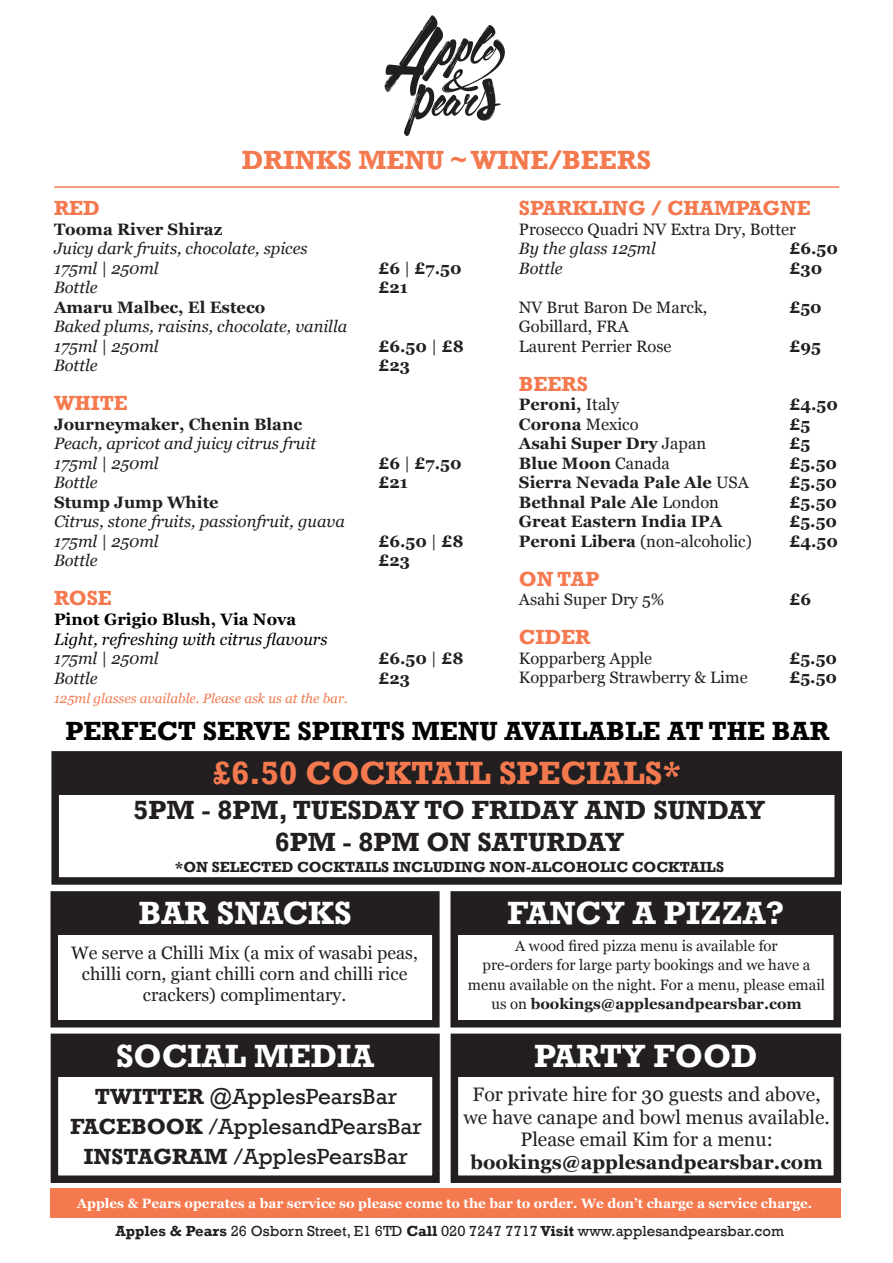
<style>
.page{position:relative;width:893px;height:1263px;background:#fff}
.page>*{position:absolute;margin:0;border:0;box-sizing:border-box;transform-origin:0 0}
.t1{font:700 33px "Rockwell";color:#fff}
.t2{font:700 33px "Rockwell";color:#f4794f}
.t3{font:700 27px "Rockwell";color:#231f20}
.t4{font:700 27px "Rockwell";color:#000}
.t5{font:700 27px "Rockwell";color:#f4794f}
.t6{font:22.5px "Rockwell";color:#231f20}
.t7{font:700 21px "Rockwell";color:#f4794f}
.t8{font:19.5px/22.5px "Georgia";color:#231f20;text-align:center}
.t9{font:700 19.5px "Georgia";color:#231f20}
.t10{font:18px/21px "Georgia";color:#231f20;text-align:center}
.t11{font:700 16.5px "Georgia";color:#231f20}
.t12{font:italic 16.5px "Georgia";color:#231f20}
.t13{font:16.5px "Georgia";color:#231f20}
.t14{font:italic 16.5px "Georgia";color:#000}
.t15{font:700 16.5px "Georgia";color:#000}
.t16{font:15px/19.5px "Georgia";color:#231f20;text-align:center}
.t17{font:15px "Rockwell";color:#231f20}
.t18{font:700 15px "Rockwell";color:#231f20}
.t19{font:700 13.5px "Georgia";color:#fff}
.t20{font:italic 13.5px "Georgia";color:#f4794f}
.s1{font-weight:400}
.s2{font-weight:700}
</style>
<div class="page">
<div style="left:51px;top:891px;width:389px;height:136px;border:8px solid #231f20"></div>
<hr style="left:54px;top:186px;width:785px;height:2px;background:#f4794f">
<svg style="left:385px;top:15px;width:120px;height:121px"></svg>
<div style="left:51px;top:751px;width:791px;height:134px;border:8px solid #231f20"></div>
<div style="left:55px;top:755px;width:783px;height:39px;background:#231f20"></div>
<div style="left:50px;top:1188px;width:791px;height:30px;background:#f4794f"></div>
<div style="left:51px;top:1033px;width:389px;height:150px;border:8px solid #231f20"></div>
<div style="left:52px;top:1037px;width:386px;height:40px;background:#231f20"></div>
<div style="left:451px;top:1033px;width:390px;height:150px;border:8px solid #231f20"></div>
<div style="left:452px;top:1037px;width:387px;height:40px;background:#231f20"></div>
<div style="left:52px;top:895px;width:386px;height:39px;background:#231f20"></div>
<div style="left:450px;top:891px;width:391px;height:136px;border:8px solid #231f20"></div>
<div style="left:452px;top:895px;width:387px;height:39px;background:#231f20"></div>
<p class="t5" style="left:242px;top:143px;width:410px">DRINKS MENU ~ WINE/BEERS</p>
<p class="t7" style="left:54px;top:195px;width:48px">RED</p>
<p class="t11" style="left:54px;top:219px;width:170px">Tooma River Shiraz</p>
<p class="t12" style="left:54px;top:239px;width:255px">Juicy dark fruits, chocolate, spices</p>
<p class="t12" style="left:54px;top:258px;width:106px">175ml | 250ml</p>
<p class="t11" style="left:378px;top:258px;width:85px">£6 <span class="s1">|</span> £7.50</p>
<p class="t12" style="left:54px;top:278px;width:45px">Bottle</p>
<p class="t11" style="left:378px;top:278px;width:31px">£21</p>
<p class="t11" style="left:54px;top:297px;width:213px">Amaru Malbec, El Esteco</p>
<p class="t12" style="left:54px;top:317px;width:295px">Baked plums, raisins, chocolate, vanilla</p>
<p class="t12" style="left:54px;top:336px;width:106px">175ml | 250ml</p>
<p class="t11" style="left:378px;top:336px;width:87px">£6.50 <span class="s1">|</span> £8</p>
<p class="t12" style="left:54px;top:356px;width:45px">Bottle</p>
<p class="t11" style="left:378px;top:356px;width:34px">£23</p>
<p class="t7" style="left:54px;top:390px;width:75px">WHITE</p>
<p class="t11" style="left:54px;top:414px;width:250px">Journeymaker, Chenin Blanc</p>
<p class="t12" style="left:54px;top:434px;width:264px">Peach, apricot and juicy citrus fruit</p>
<p class="t12" style="left:54px;top:453px;width:106px">175ml | 250ml</p>
<p class="t11" style="left:378px;top:453px;width:85px">£6 <span class="s1">|</span> £7.50</p>
<p class="t12" style="left:54px;top:473px;width:45px">Bottle</p>
<p class="t11" style="left:378px;top:473px;width:31px">£21</p>
<p class="t11" style="left:54px;top:492px;width:166px">Stump Jump White</p>
<p class="t12" style="left:54px;top:512px;width:292px">Citrus, stone fruits, passionfruit, guava</p>
<p class="t12" style="left:54px;top:531px;width:106px">175ml | 250ml</p>
<p class="t11" style="left:378px;top:531px;width:87px">£6.50 <span class="s1">|</span> £8</p>
<p class="t12" style="left:54px;top:551px;width:45px">Bottle</p>
<p class="t11" style="left:378px;top:551px;width:34px">£23</p>
<p class="t7" style="left:54px;top:585px;width:59px">ROSE</p>
<p class="t15" style="left:54px;top:610px;width:244px">Pinot Grigio Blush, Via Nova</p>
<p class="t14" style="left:54px;top:630px;width:275px">Light, refreshing with citrus flavours</p>
<p class="t12" style="left:54px;top:649px;width:106px">175ml | 250ml</p>
<p class="t11" style="left:378px;top:649px;width:87px">£6.50 <span class="s1">|</span> £8</p>
<p class="t12" style="left:54px;top:669px;width:45px">Bottle</p>
<p class="t11" style="left:378px;top:669px;width:34px">£23</p>
<p class="t20" style="left:54px;top:691px;width:295px">125ml glasses available. Please ask us at the bar.</p>
<p class="t7" style="left:519px;top:195px;width:293px">SPARKLING / CHAMPAGNE</p>
<p class="t13" style="left:519px;top:220px;width:278px">Prosecco Quadri NV Extra Dry, Botter</p>
<p class="t12" style="left:519px;top:239px;width:138px">By the glass 125ml</p>
<p class="t11" style="left:789px;top:239px;width:50px">£6.50</p>
<p class="t12" style="left:519px;top:258px;width:45px">Bottle</p>
<p class="t11" style="left:789px;top:259px;width:35px">£30</p>
<p class="t13" style="left:519px;top:298px;width:190px">NV Brut Baron De Marck,</p>
<p class="t11" style="left:789px;top:298px;width:34px">£50</p>
<p class="t13" style="left:519px;top:317px;width:111px">Gobillard, FRA</p>
<p class="t13" style="left:519px;top:337px;width:154px">Laurent Perrier Rose</p>
<p class="t11" style="left:789px;top:337px;width:33px">£95</p>
<p class="t7" style="left:519px;top:371px;width:71px">BEERS</p>
<p class="t11" style="left:519px;top:395px;width:102px">Peroni, <span class="s1">Italy</span></p>
<p class="t11" style="left:789px;top:395px;width:50px">£4.50</p>
<p class="t11" style="left:519px;top:415px;width:121px">Corona <span class="s1">Mexico</span></p>
<p class="t11" style="left:789px;top:415px;width:23px">£5</p>
<p class="t11" style="left:519px;top:434px;width:189px">Asahi Super Dry <span class="s1">Japan</span></p>
<p class="t11" style="left:789px;top:434px;width:23px">£5</p>
<p class="t11" style="left:519px;top:454px;width:152px">Blue Moon <span class="s1">Canada</span></p>
<p class="t11" style="left:789px;top:454px;width:50px">£5.50</p>
<p class="t11" style="left:519px;top:473px;width:231px">Sierra Nevada Pale Ale <span class="s1">USA</span></p>
<p class="t11" style="left:789px;top:473px;width:50px">£5.50</p>
<p class="t11" style="left:519px;top:493px;width:202px">Bethnal Pale Ale <span class="s1">London</span></p>
<p class="t11" style="left:789px;top:493px;width:50px">£5.50</p>
<p class="t11" style="left:519px;top:512px;width:205px">Great Eastern India IPA</p>
<p class="t11" style="left:789px;top:512px;width:50px">£5.50</p>
<p class="t13" style="left:519px;top:532px;width:234px"><span class="s2">Peroni Libera</span> (non-alcoholic)</p>
<p class="t11" style="left:789px;top:532px;width:50px">£4.50</p>
<p class="t7" style="left:519px;top:566px;width:82px">ON TAP</p>
<p class="t13" style="left:519px;top:590px;width:147px">Asahi Super Dry 5%</p>
<p class="t11" style="left:789px;top:590px;width:24px">£6</p>
<p class="t7" style="left:519px;top:624px;width:73px">CIDER</p>
<p class="t13" style="left:519px;top:649px;width:135px">Kopparberg Apple</p>
<p class="t11" style="left:789px;top:649px;width:50px">£5.50</p>
<p class="t13" style="left:519px;top:668px;width:230px">Kopparberg Strawberry &amp; Lime</p>
<p class="t11" style="left:789px;top:668px;width:50px">£5.50</p>
<p class="t4" style="left:66px;top:714px;width:765px">PERFECT SERVE SPIRITS MENU AVAILABLE AT THE BAR</p>
<p class="t2" style="left:212px;top:753px;width:471px">£6.50 COCKTAIL SPECIALS*</p>
<p class="t3" style="left:134px;top:794px;width:197px">5PM - 8PM , TUESDAY</p>
<p class="t3" style="left:424px;top:794px;width:84px">TO FRIDAY</p>
<p class="t3" style="left:585px;top:794px;width:182px">AND SUNDAY</p>
<p class="t3" style="left:275px;top:825px;width:238px">6PM - 8PM ON SATURDAY</p>
<p class="t18" style="left:175px;top:857px;width:49px">*ON SELECTED</p>
<p class="t18" style="left:297px;top:857px;width:12px">COCKTAILS</p>
<p class="t18" style="left:393px;top:857px;width:332px">INCLUDING NON-ALCOHOLIC COCKTAILS</p>
<p class="t1" style="left:139px;top:893px;width:214px">BAR SNACKS</p>
<p class="t10" style="left:71px;top:942px;width:348px">We serve a Chilli Mix (a mix of wasabi peas, chilli corn, giant chilli corn and chilli rice crackers) complimentary.</p>
<p class="t1" style="left:116px;top:1036px;width:260px">SOCIAL MEDIA</p>
<p class="t6" style="left:95px;top:1083px;width:304px"><span class="s2">TWITTER</span> @ApplesPearsBar</p>
<p class="t6" style="left:70px;top:1113px;width:353px"><span class="s2">FACEBOOK</span> /ApplesandPearsBar</p>
<p class="t6" style="left:84px;top:1143px;width:326px"><span class="s2">INSTAGRAM</span> /ApplesPearsBar</p>
<p class="t1" style="left:507px;top:893px;width:279px">FANCY A PIZZA?</p>
<p class="t16" style="left:515px;top:936px;width:264px">A wood fired pizza menu is available for</p>
<p class="t16" style="left:468px;top:955px;width:359px">pre-orders for large party bookings and we have a menu available on the night. For a menu, please email us on <span class="s2">bookings@applesandpearsbar.com</span></p>
<p class="t1" style="left:534px;top:1036px;width:225px">PARTY FOOD</p>
<p class="t8" style="left:463px;top:1083px;width:368px">For private hire for 30 guests and above, we have canape and bowl menus available.</p>
<p class="t8" style="left:520px;top:1128px;width:254px">Please email Kim for a menu:</p>
<p class="t9" style="left:470px;top:1151px;width:354px">bookings@applesandpearsbar.com</p>
<p class="t19" style="left:77px;top:1195px;width:737px">Apples &amp; Pears operates a bar service so please come to the bar to order. We don’t charge a service charge.</p>
<p class="t17" style="left:115px;top:1222px;width:670px"><span class="s2">APPLES &amp; PEARS</span> 26 Osborn Street, E1 6TD <span class="s2">CALL</span> 020 7247 7717 <span class="s2">VISIT</span> www.applesandpearsbar.com</p>
</div>
